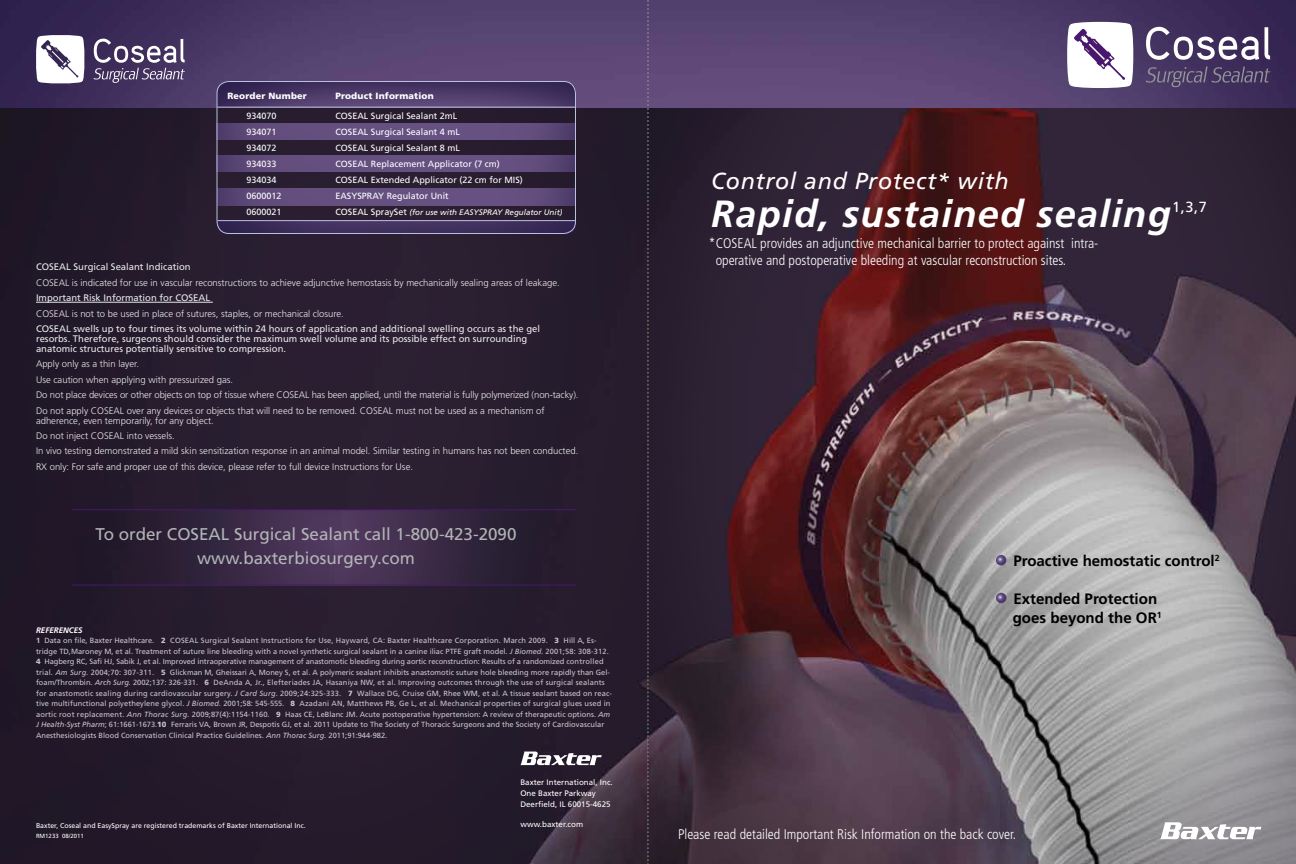
<style>
.page{position:relative;width:1296px;height:864px;background:#fff}
.page>*{position:absolute;margin:0;border:0;box-sizing:border-box;transform-origin:0 0}
.t1{font:italic 700 37.9px "Frutiger";letter-spacing:.035em;color:#fff}
.t2{font:italic 23.2px "Frutiger";letter-spacing:.03em;color:#fff}
.t3{font:17px/24px "Frutiger";color:#b1b4b6;text-align:center}
.t4{font:700 15.1px/18.6px "Frutiger";color:#000}
.t5{font:14.6px "Frutiger";color:#fff}
.t6{font:300 condensed 14px/16.8px "Frutiger";color:#fff}
.t7{font:300 9.5px/15.4px "Frutiger";color:#e9eaeb}
.t8{font:9.5px/10px "Frutiger";color:#e9eaeb}
.t9{font:9px "Frutiger";color:#fff}
.t10{font:900 9px "Frutiger";letter-spacing:.02em;color:#fff}
.t11{font:8px/11px "Frutiger";color:#fff}
.t12{font:italic 8px "Frutiger";color:#fff}
.t13{font:italic 700 8px "Frutiger";color:#fff}
.t14{font:7.5px/10.5px "Frutiger";color:#c7c8ca}
.t15{font:7px "Frutiger";color:#fff}
.t16{font:6px "Frutiger";color:#fff}
.s1{font-style:normal;font-size:9px}
.s2{font-weight:700}
.s3{font-weight:900}
.s4{font-style:italic}
</style>
<div class="page">
<img style="left:0;top:107px;width:1296px;height:757px">
<svg style="left:72px;top:510px;width:504px;height:75px"></svg>
<hr style="left:72px;top:509px;width:504px;height:1px;background:#49176d">
<hr style="left:72px;top:585px;width:504px;height:1px;background:#49176d">
<img style="left:0;top:0;width:1296px;height:107px">
<img style="left:217px;top:82px;width:359px;height:25px">
<img style="left:218px;top:123px;width:356px;height:17px">
<img style="left:218px;top:156px;width:356px;height:16px">
<img style="left:218px;top:189px;width:356px;height:16px">
<img style="left:217px;top:221px;width:359px;height:13px">
<hr style="left:218px;top:107px;width:357px;height:1px;background:#bac0df">
<div style="left:216px;top:81px;width:360px;height:153px;border:1px solid #bac0df;border-radius:12px"></div>
<hr style="left:217px;top:220px;width:358px;height:1px;background:#bac0df">
<svg style="left:520px;top:752px;width:82px;height:13px"></svg>
<hr style="left:36px;top:302px;width:177px;height:1px;background:#e9eaeb">
<svg style="left:996px;top:555px;width:10px;height:10px"></svg>
<svg style="left:996px;top:593px;width:10px;height:10px"></svg>
<svg style="left:1160px;top:822px;width:101px;height:17px"></svg>
<svg style="left:1146px;top:27px;width:113px;height:33px"></svg>
<svg style="left:1265px;top:27px;width:5px;height:32px"></svg>
<svg style="left:1146px;top:67px;width:124px;height:20px"></svg>
<svg style="left:1066px;top:21px;width:68px;height:68px"></svg>
<svg style="left:94px;top:39px;width:91px;height:44px"></svg>
<svg style="left:35px;top:34px;width:50px;height:50px"></svg>
<svg style="left:648px;top:0;width:1px;height:864px"></svg>
<p class="t10" style="left:227px;top:90px;width:81px">Reorder Number</p>
<p class="t10" style="left:335px;top:90px;width:100px">Product Information</p>
<p class="t9" style="left:246px;top:111px;width:32px">934070</p>
<p class="t9" style="left:335px;top:111px;width:124px">COSEAL Surgical Sealant 2mL</p>
<p class="t9" style="left:246px;top:127px;width:32px">934071</p>
<p class="t9" style="left:335px;top:127px;width:126px">COSEAL Surgical Sealant 4 mL</p>
<p class="t9" style="left:246px;top:143px;width:32px">934072</p>
<p class="t9" style="left:335px;top:143px;width:126px">COSEAL Surgical Sealant 8 mL</p>
<p class="t9" style="left:246px;top:159px;width:32px">934033</p>
<p class="t9" style="left:335px;top:159px;width:166px">COSEAL Replacement Applicator (7 cm)</p>
<p class="t9" style="left:246px;top:175px;width:32px">934034</p>
<p class="t9" style="left:335px;top:175px;width:189px">COSEAL Extended Applicator (22 cm for MIS)</p>
<p class="t9" style="left:246px;top:191px;width:37px">0600012</p>
<p class="t9" style="left:335px;top:191px;width:115px">EasySpray Regulator Unit</p>
<p class="t9" style="left:246px;top:207px;width:37px">0600021</p>
<p class="t12" style="left:335px;top:208px;width:229px"><span class="s1">COSEAL SpraySet</span> (for use with EASYSPRAY Regulator Unit)</p>
<p class="t8" style="left:36px;top:262px;width:156px">COSEAL Surgical Sealant Indication</p>
<p class="t7" style="left:36px;top:275px;width:525px">COSEAL is indicated for use in vascular reconstructions to achieve adjunctive hemostasis by mechanically sealing areas of leakage.</p>
<p class="t8" style="left:36px;top:293px;width:176px">Important Risk Information for COSEAL</p>
<p class="t7" style="left:36px;top:306px;width:309px">COSEAL is not to be used in place of sutures, staples, or mechanical closure.</p>
<p class="t8" style="left:36px;top:324px;width:506px">COSEAL swells up to four times its volume within 24 hours of application and additional swelling occurs as the gel resorbs. Therefore, surgeons should consider the maximum swell volume and its possible effect on surrounding anatomic structures potentially sensitive to compression.</p>
<p class="t7" style="left:36px;top:356px;width:544px">Apply only as a thin layer.<br>Use caution when applying with pressurized gas.<br>Do not place devices or other objects on top of tissue where COSEAL has been applied, until the material is fully polymerized (non-tacky).<br>Do not apply COSEAL over any devices or objects that will need to be removed. COSEAL must not be used as a mechanism of</p>
<p class="t7" style="left:36px;top:413px;width:544px">adherence, even temporarily, for any object.<br>Do not inject COSEAL into vessels.<br>In vivo testing demonstrated a mild skin sensitization response in an animal model. Similar testing in humans has not been conducted.<br>RX only: For safe and proper use of this device, please refer to full device Instructions for Use.</p>
<h3 class="t3" style="left:95px;top:522px;width:423px">To order COSEAL Surgical Sealant call 1-800-423-2090 www.baxterbiosurgery.com</h3>
<p class="t13" style="left:36px;top:625px;width:48px">REFERENCES</p>
<p class="t14" style="left:36px;top:635px;width:577px"><span class="s2">1</span> Data on file, Baxter Healthcare. <span class="s3">2</span> COSEAL Surgical Sealant Instructions for Use, Hayward, CA: Baxter Healthcare Corporation. March 2009. <span class="s3">3</span> Hill A, Es&shy;tridge TD,Maroney M, et al. Treatment of suture line bleeding with a novel synthetic surgical sealant in a canine iliac PTFE graft model. <span class="s4">J Biomed.</span> 2001;58: 308-312.<br><span class="s3">4</span> Hagberg RC, Safi HJ, Sabik J, et al. Improved intraoperative management of anastomotic bleeding during aortic reconstruction: Results of a randomized controlled trial. <span class="s4">Am Surg.</span> 2004;70: 307-311. <span class="s3">5</span> Glickman M, Gheissari A, Money S, et al. A polymeric sealant inhibits anastomotic suture hole bleeding more rapidly than Gel&shy;foam/Thrombin. <span class="s4">Arch Surg.</span> 2002;137: 326-331. <span class="s3">6</span> DeAnda A, Jr., Elefteriades JA, Hasaniya NW, et al. Improving outcomes through the use of surgical sealants for anastomotic sealing during cardiovascular surgery. <span class="s4">J Card Surg</span>. 2009;24:325-333. <span class="s3">7</span> Wallace DG, Cruise GM, Rhee WM, et al. A tissue sealant based on reac&shy;tive multifunctional polyetheylene glycol. <span class="s4">J Biomed.</span> 2001;58: 545-555. <span class="s3">8</span> Azadani AN, Matthews PB, Ge L, et al. Mechanical properties of surgical glues used in aortic root replacement. <span class="s4">Ann Thorac Surg.</span> 2009;87(4):1154-1160. <span class="s3">9</span> Haas CE, LeBlanc JM. Acute postoperative hypertension: A review of therapeutic options. <span class="s4">Am J Health-Syst Pharm</span>; 61:1661-1673.<span class="s3">10</span> Ferraris VA, Brown JR, Despotis GJ, et al. 2011 Update to The Society of Thoracic Surgeons and the Society of Cardiovascular Anesthesiologists Blood Conservation Clinical Practice Guidelines. <span class="s4">Ann Thorac Surg.</span> 2011;91:944-982.</p>
<p class="t15" style="left:36px;top:821px;width:271px">Baxter, Coseal and EasySpray are registered trademarks of Baxter International Inc.</p>
<p class="t16" style="left:36px;top:832px;width:49px">RM1233 08/2011</p>
<p class="t11" style="left:520px;top:777px;width:94px">Baxter International, Inc.<br>One Baxter Parkway<br>Deerfield, IL 60015-4625</p>
<p class="t11" style="left:520px;top:819px;width:64px">www.baxter.com</p>
<h2 class="t2" style="left:711px;top:167px;width:299px">Control and Protect* with</h2>
<h1 class="t1" style="left:711px;top:192px;width:461px">Rapid, sustained sealing</h1>
<h3 class="t5" style="left:1172px;top:199px;width:36px">1,3,7</h3>
<h3 class="t6" style="left:716px;top:235px;width:384px;text-indent:-7px">*COSEAL provides an adjunctive mechanical barrier to protect against intra&shy;operative and postoperative bleeding at vascular reconstruction sites.</h3>
<h3 class="t4" style="left:1013px;top:552px;width:208px">Proactive hemostatic control<sup>2</sup></h3>
<h3 class="t4" style="left:1013px;top:590px;width:151px">Extended Protection goes beyond the OR<sup>1</sup></h3>
<h3 class="t6" style="left:678px;top:825px;width:340px">Please read detailed Important Risk Information on the back cover.</h3>
</div>
